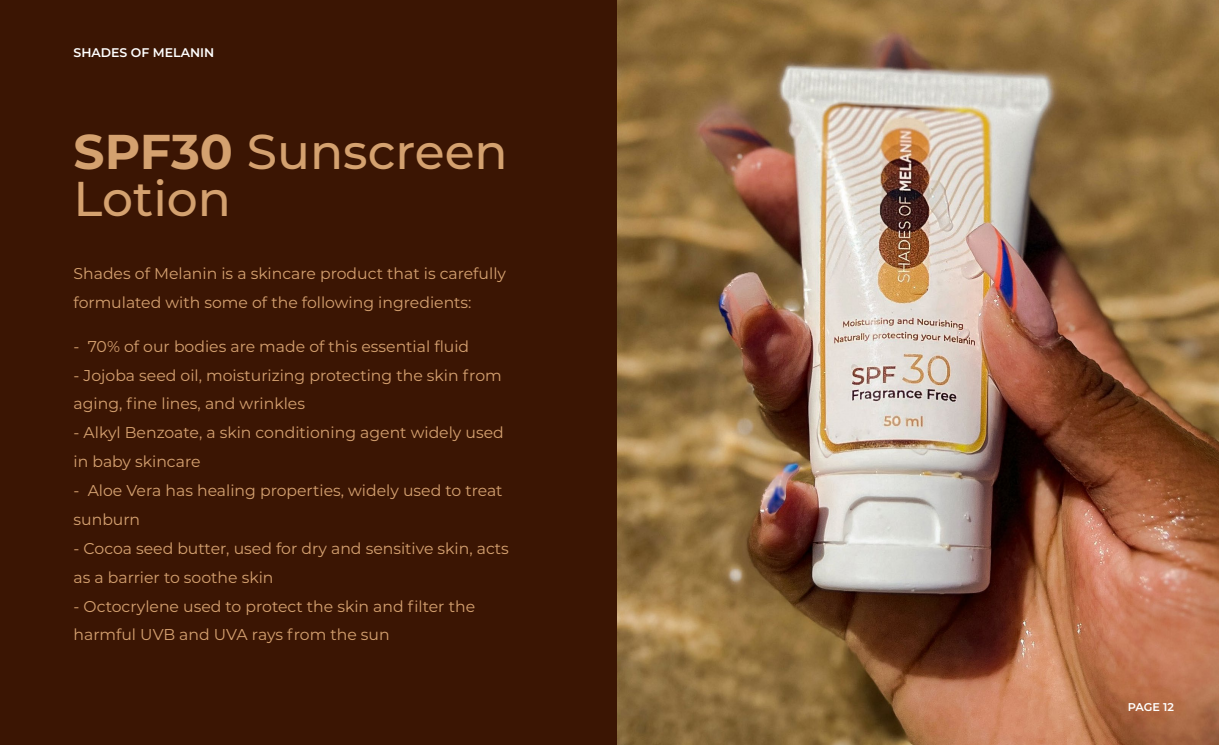
<style>
.page{position:relative;width:1219px;height:745px;background:#fff}
.page>*{position:absolute;margin:0;border:0;box-sizing:border-box;transform-origin:0 0}
.t1{font:500 48.75px/47.5px "Montserrat";color:#d4a16f}
.t2{font:15.62px/28.9px "Montserrat";color:#d5a170}
.t3{font:600 12.5px "Montserrat";color:#fff}
.t4{font:600 11.25px "Montserrat";letter-spacing:-.005em;color:#fff}
.s1{font-weight:700}
</style>
<div class="page">
<div style="left:0;top:0;width:645px;height:744px;background:#3b1503"></div>
<img style="left:617px;top:0;width:602px;height:744px">
<p class="t3" style="left:74px;top:44px;width:142px">SHADES OF MELANIN</p>
<h1 class="t1" style="left:74px;top:126px;width:436px"><span class="s1">SPF30</span> Sunscreen<br>Lotion</h1>
<p class="t2" style="left:74px;top:258px;width:434px">Shades of Melanin is a skincare product that is carefully formulated with some of the following ingredients:</p>
<p class="t2" style="left:74px;top:331px;width:397px">- 70% of our bodies are made of this essential fluid</p>
<p class="t2" style="left:74px;top:360px;width:430px">- Jojoba seed oil, moisturizing protecting the skin from aging, fine lines, and wrinkles</p>
<p class="t2" style="left:74px;top:417px;width:432px">- Alkyl Benzoate, a skin conditioning agent widely used in baby skincare</p>
<p class="t2" style="left:74px;top:475px;width:430px">- Aloe Vera has healing properties, widely used to treat sunburn</p>
<p class="t2" style="left:74px;top:533px;width:437px">- Cocoa seed butter, used for dry and sensitive skin, acts as a barrier to soothe skin</p>
<p class="t2" style="left:74px;top:590px;width:403px">- Octocrylene used to protect the skin and filter the harmful UVB and UVA rays from the sun</p>
<p class="t4" style="left:1128px;top:698px;width:48px">PAGE 12</p>
</div>
